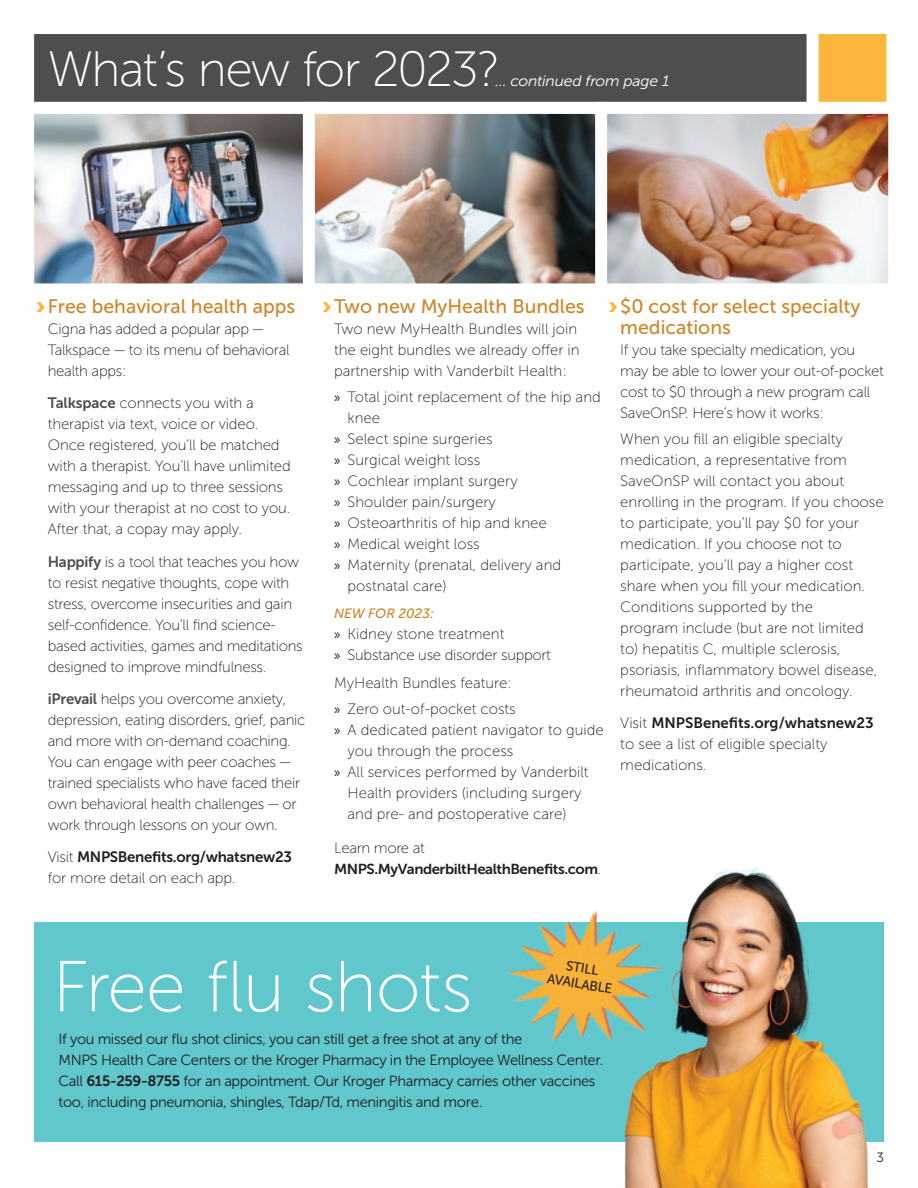
<style>
.page{position:relative;width:918px;height:1188px;background:#fff}
.page>*{position:absolute;margin:0;border:0;box-sizing:border-box;transform-origin:0 0}
.t1{font:72px "Museo Sans 100";letter-spacing:-.02em;color:#fff}
.t2{font:49.5px "Museo Sans 100";letter-spacing:-.04em;color:#fff}
.t3{font:19.5px/21px "Museo Sans 500";color:#cf8629}
.t4{font:15px/21px "Museo Sans 100";letter-spacing:-.005em;color:#231f20}
.t5{font:15px "Museo Sans 700";letter-spacing:-.01em;color:#231f20}
.t6{font:italic 15px "Museo Sans 300";letter-spacing:-.015em;color:#fff;scale:1.06 1}
.t7{font:14.7px/20.7px "Museo Sans 300";letter-spacing:-.025em;color:#231f20}
.t8{font:14.4px "Museo Sans 700";letter-spacing:-.03em;color:#231f20;scale:1.04 1}
.t9{font:13.5px/15.9px "Museo Sans 500";color:#231f20;text-align:center}
.t10{font:italic 13.5px "Museo Sans 500";color:#cf8629}
.t11{font:13.5px "Museo Sans 300";color:#231f20}
.s1{font-family:"Museo Sans 700";color:#4d4e50}
.s2{font-family:"Museo Sans 100"}
.s3{font-family:"Myriad Pro"}
.s4{font-family:"Museo Sans 700"}
.s5{font-size:15px}
</style>
<div class="page">
<div style="left:22px;top:22px;width:873px;height:92px;background:#4d4e50;border:12px solid #fff"></div>
<div style="left:807px;top:22px;width:91px;height:92px;background:#fcb63c;border:12px solid #fff"></div>
<svg style="left:36px;top:301px;width:9px;height:12px"></svg>
<svg style="left:323px;top:301px;width:8px;height:12px"></svg>
<svg style="left:609px;top:301px;width:8px;height:12px"></svg>
<img style="left:35px;top:115px;width:268px;height:167px">
<div style="left:22px;top:102px;width:305px;height:193px;border:12px solid #fff"></div>
<img style="left:316px;top:115px;width:279px;height:167px">
<div style="left:303px;top:102px;width:305px;height:193px;border:12px solid #fff"></div>
<img style="left:608px;top:115px;width:279px;height:167px">
<div style="left:595px;top:102px;width:305px;height:193px;border:12px solid #fff"></div>
<div style="left:34px;top:922px;width:850px;height:220px;background:#60c7cc"></div>
<img style="left:508px;top:911px;width:104px;height:131px">
<img style="left:612px;top:868px;width:257px;height:320px">
<h2 class="t2" style="left:48px;top:43px;width:454px">What’s new for 2023?</h2>
<p class="t6" style="left:495px;top:73px;width:166px">… continued from page 1</p>
<h3 class="t3" style="left:48px;top:296px;width:249px">Free behavioral health apps</h3>
<p class="t4" style="left:48px;top:319px;width:243px">Cigna has added a popular app —<br>Talkspace — to its menu of behavioral health apps:</p>
<p class="t4" style="left:48px;top:393px;width:244px"><span class="s1">Talkspace</span> connects you with a therapist via text, voice or video.<br>Once registered, you’ll be matched with a therapist. You’ll have unlimited messaging and up to three sessions with your therapist at no cost to you.<br>After that, a copay may apply.</p>
<p class="t4" style="left:48px;top:551px;width:256px"><span class="s1">Happify</span> is a tool that teaches you how to resist negative thoughts, cope with stress, overcome insecurities and gain self-confidence. You’ll find science&shy;based activities, games and meditations designed to improve mindfulness.</p>
<p class="t4" style="left:48px;top:689px;width:259px"><span class="s1">iPrevail</span> helps you overcome anxiety, depression, eating disorders, grief, panic and more with on-demand coaching.<br>You can engage with peer coaches — trained specialists who have faced their own behavioral health challenges — or work through lessons on your own.</p>
<p class="t5" style="left:48px;top:849px;width:246px"><span class="s2">Visit</span> MNPSBenefits.org/whatsnew23</p>
<p class="t4" style="left:48px;top:868px;width:189px">for more detail on each app.</p>
<h3 class="t3" style="left:334px;top:296px;width:252px">Two new MyHealth Bundles</h3>
<p class="t4" style="left:334px;top:319px;width:247px">Two new MyHealth Bundles will join the eight bundles we already offer in partnership with Vanderbilt Health:</p>
<p class="t4" style="left:334px;top:386px;width:268px"><span class="s3">»</span> Total joint replacement of the hip and</p>
<p class="t4" style="left:348px;top:407px;width:34px">knee</p>
<p class="t4" style="left:334px;top:428px;width:160px"><span class="s3">»</span> Select spine surgeries</p>
<p class="t4" style="left:334px;top:449px;width:148px"><span class="s3">»</span> Surgical weight loss</p>
<p class="t4" style="left:334px;top:470px;width:185px"><span class="s3">»</span> Cochlear implant surgery</p>
<p class="t4" style="left:334px;top:491px;width:163px"><span class="s3">»</span> Shoulder pain/surgery</p>
<p class="t4" style="left:334px;top:512px;width:214px"><span class="s3">»</span> Osteoarthritis of hip and knee</p>
<p class="t4" style="left:334px;top:533px;width:147px"><span class="s3">»</span> Medical weight loss</p>
<p class="t4" style="left:334px;top:554px;width:229px"><span class="s3">»</span> Maternity (prenatal, delivery and</p>
<p class="t4" style="left:348px;top:575px;width:100px">postnatal care)</p>
<p class="t10" style="left:334px;top:606px;width:101px">NEW FOR 2023:</p>
<p class="t4" style="left:334px;top:624px;width:218px"><span class="s3">»</span> Kidney stone treatment<br><span class="s3">»</span> Substance use disorder support</p>
<p class="t4" style="left:334px;top:670px;width:183px;line-height:25.7px">MyHealth Bundles feature: <span class="s3">»</span> Zero out-of-pocket costs</p>
<p class="t4" style="left:334px;top:719px;width:271px"><span class="s3">»</span> A dedicated patient navigator to guide</p>
<p class="t4" style="left:348px;top:740px;width:167px">you through the process</p>
<p class="t4" style="left:334px;top:761px;width:256px"><span class="s3">»</span> All services performed by Vanderbilt</p>
<p class="t4" style="left:348px;top:782px;width:235px">Health providers (including surgery</p>
<p class="t4" style="left:348px;top:803px;width:221px">and pre- and postoperative care)</p>
<p class="t4" style="left:334px;top:838px;width:92px">Learn more at</p>
<p class="t8" style="left:334px;top:861px;width:258px">MNPS.MyVanderbiltHealthBenefits.com<span class="s2">.</span></p>
<h3 class="t3" style="left:620px;top:296px;width:242px">$0 cost for select specialty medications</h3>
<p class="t4" style="left:620px;top:340px;width:265px">If you take specialty medication, you may be able to lower your out-of-pocket cost to $0 through a new program call SaveOnSP. Here’s how it works:</p>
<p class="t4" style="left:620px;top:428px;width:265px">When you fill an eligible specialty medication, a representative from SaveOnSP will contact you about enrolling in the program. If you choose to participate, you’ll pay $0 for your medication. If you choose not to participate, you’ll pay a higher cost share when you fill your medication.<br>Conditions supported by the<br>program include (but are not limited to) hepatitis C, multiple sclerosis, psoriasis, inflammatory bowel disease, rheumatoid arthritis and oncology.</p>
<p class="t5" style="left:620px;top:714px;width:255px"><span class="s2">Visit</span> MNPSBenefits.org/whatsnew23</p>
<p class="t4" style="left:620px;top:734px;width:209px">to see a list of eligible specialty medications.</p>
<h1 class="t1" style="left:53px;top:948px;width:422px">Free flu shots</h1>
<p class="t9" style="left:551px;top:955px;width:67px;rotate:9deg">STILL<br>AVAILABLE</p>
<p class="t7" style="left:59px;top:1029px;width:546px">If you missed our flu shot clinics, you can still get a free shot at any of the<br>MNPS Health Care Centers or the Kroger Pharmacy in the Employee Wellness Center.<br>Call <span class="s4">615-259-8755</span> for an appointment. Our Kroger Pharmacy carries other vaccines too, including pneumonia, shingles, Tdap/Td, meningitis and <span class="s5">more.</span></p>
<p class="t11" style="left:877px;top:1150px;width:9px">3</p>
</div>
